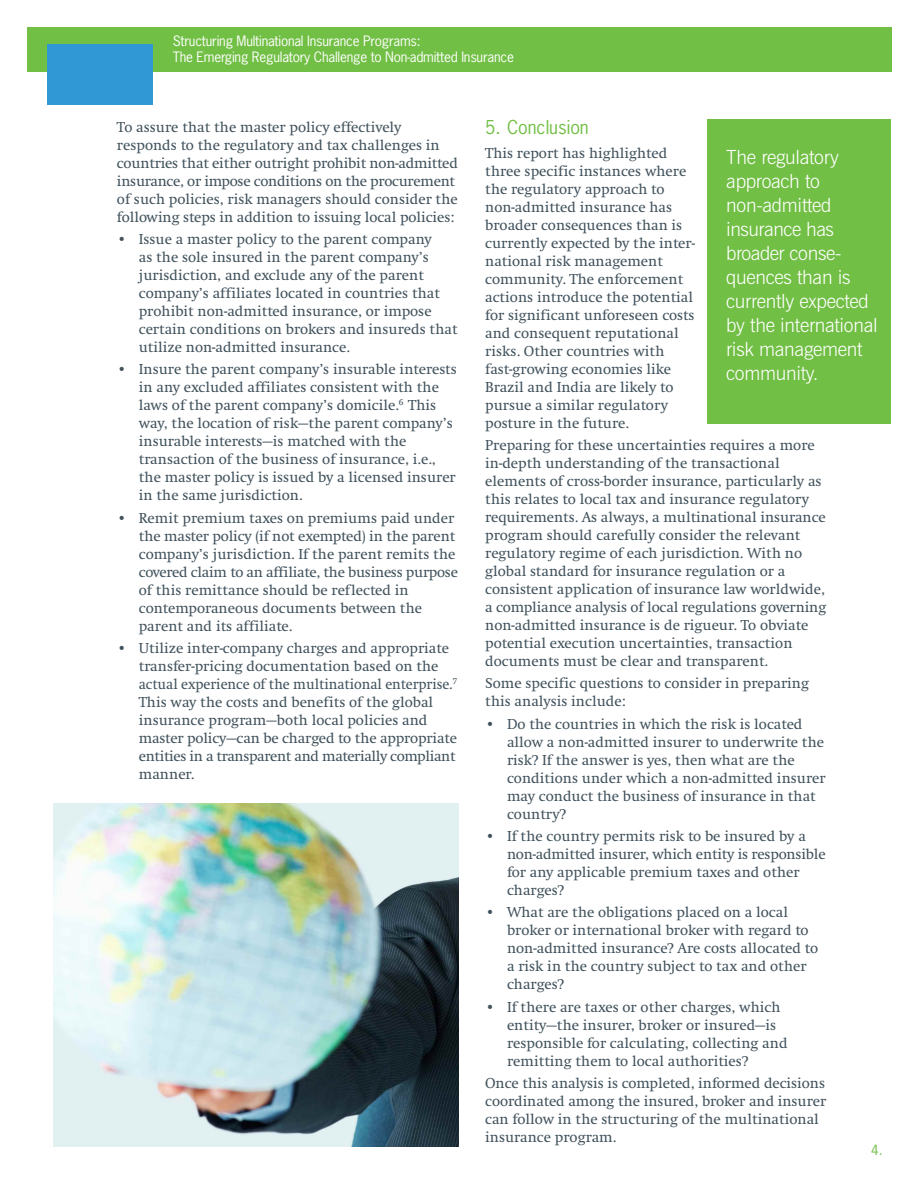
<style>
.page{position:relative;width:918px;height:1188px;background:#fff}
.page>*{position:absolute;margin:0;border:0;box-sizing:border-box;transform-origin:0 0}
.t1{font:300 19.5px/24px "News Gothic BT";letter-spacing:-.015em;color:#fff}
.t2{font:18px "News Gothic";color:#71bf44}
.t3{font:15px/18px "Swift EF";color:#41525c}
.t4{font:13.5px/16.2px "News Gothic";letter-spacing:-.015em;color:#fff}
.t5{font:13.2px "News Gothic";color:#71bf44}
</style>
<div class="page">
<div style="left:27px;top:27px;width:864px;height:45px;background:#71bf44"></div>
<div style="left:47px;top:45px;width:106px;height:60px;background:#3098d4"></div>
<div style="left:707px;top:119px;width:184px;height:304px;background:#71bf44"></div>
<img style="left:54px;top:803px;width:405px;height:344px">
<p class="t4" style="left:173px;top:33px;width:343px">Structuring Multinational Insurance Programs:<br>The Emerging Regulatory Challenge to Non-admitted Insurance</p>
<p class="t3" style="left:117px;top:119px;width:343px">To assure that the master policy effectively responds to the regulatory and tax challenges in countries that either outright prohibit non-admitted insurance, or impose conditions on the procurement of such policies, risk managers should consider the following steps in addition to issuing local policies:</p>
<p class="t3" style="left:139px;top:231px;width:320px;text-indent:-22px">• Issue a master policy to the parent company<br>as the sole insured in the parent company’s jurisdiction, and exclude any of the parent company’s affiliates located in countries that prohibit non-admitted insurance, or impose certain conditions on brokers and insureds that utilize non-admitted insurance.</p>
<p class="t3" style="left:139px;top:362px;width:320px;text-indent:-22px">• Insure the parent company’s insurable interests in any excluded affiliates consistent with the laws of the parent company’s domicile.<sup>6</sup> This way, the location of risk—the parent company’s insurable interests—is matched with the transaction of the business of insurance, i.e., the master policy is issued by a licensed insurer in the same jurisdiction.</p>
<p class="t3" style="left:139px;top:510px;width:321px;text-indent:-22px">• Remit premium taxes on premiums paid under the master policy (if not exempted) in the parent company’s jurisdiction. If the parent remits the covered claim to an affiliate, the business purpose of this remittance should be reflected in contemporaneous documents between the parent and its affiliate.</p>
<p class="t3" style="left:139px;top:640px;width:320px;text-indent:-22px">• Utilize inter-company charges and appropriate transfer-pricing documentation based on the actual experience of the multinational enterprise.<sup>7<br></sup>This way the costs and benefits of the global insurance program—both local policies and master policy—can be charged to the appropriate entities in a transparent and materially compliant manner.</p>
<p class="t2" style="left:485px;top:118px;width:105px">5. Conclusion</p>
<p class="t3" style="left:485px;top:145px;width:211px">This report has highlighted three specific instances where the regulatory approach to non-admitted insurance has broader consequences than is currently expected by the inter&shy;national risk management community. The enforcement actions introduce the potential for significant unforeseen costs and consequent reputational risks. Other countries with fast-growing economies like<br>Brazil and India are likely to pursue a similar regulatory posture in the future.</p>
<p class="t3" style="left:485px;top:438px;width:343px">Preparing for these uncertainties requires a more in-depth understanding of the transactional elements of cross-border insurance, particularly as this relates to local tax and insurance regulatory requirements. As always, a multinational insurance program should carefully consider the relevant regulatory regime of each jurisdiction. With no global standard for insurance regulation or a consistent application of insurance law worldwide, a compliance analysis of local regulations governing non-admitted insurance is de rigueur. To obviate potential execution uncertainties, transaction documents must be clear and transparent.</p>
<p class="t3" style="left:485px;top:676px;width:325px">Some specific questions to consider in preparing this analysis include:</p>
<p class="t3" style="left:507px;top:716px;width:320px;text-indent:-22px">• Do the countries in which the risk is located allow a non-admitted insurer to underwrite the risk? If the answer is yes, then what are the conditions under which a non-admitted insurer may conduct the business of insurance in that country?</p>
<p class="t3" style="left:507px;top:828px;width:320px;text-indent:-22px">• If the country permits risk to be insured by a non-admitted insurer, which entity is responsible for any applicable premium taxes and other charges?</p>
<p class="t3" style="left:507px;top:905px;width:313px;text-indent:-22px">• What are the obligations placed on a local broker or international broker with regard to non-admitted insurance? Are costs allocated to a risk in the country subject to tax and other charges?</p>
<p class="t3" style="left:507px;top:999px;width:282px;text-indent:-22px">• If there are taxes or other charges, which entity—the insurer, broker or insured—is responsible for calculating, collecting and remitting them to local authorities?</p>
<p class="t3" style="left:485px;top:1075px;width:343px">Once this analysis is completed, informed decisions coordinated among the insured, broker and insurer can follow in the structuring of the multinational insurance program.</p>
<h1 class="t1" style="left:726px;top:146px;width:153px">The regulatory approach to non-admitted insurance has broader conse&shy;quences than is currently expected by the international risk management community.</h1>
<p class="t5" style="left:871px;top:1142px;width:13px">4.</p>
</div>
